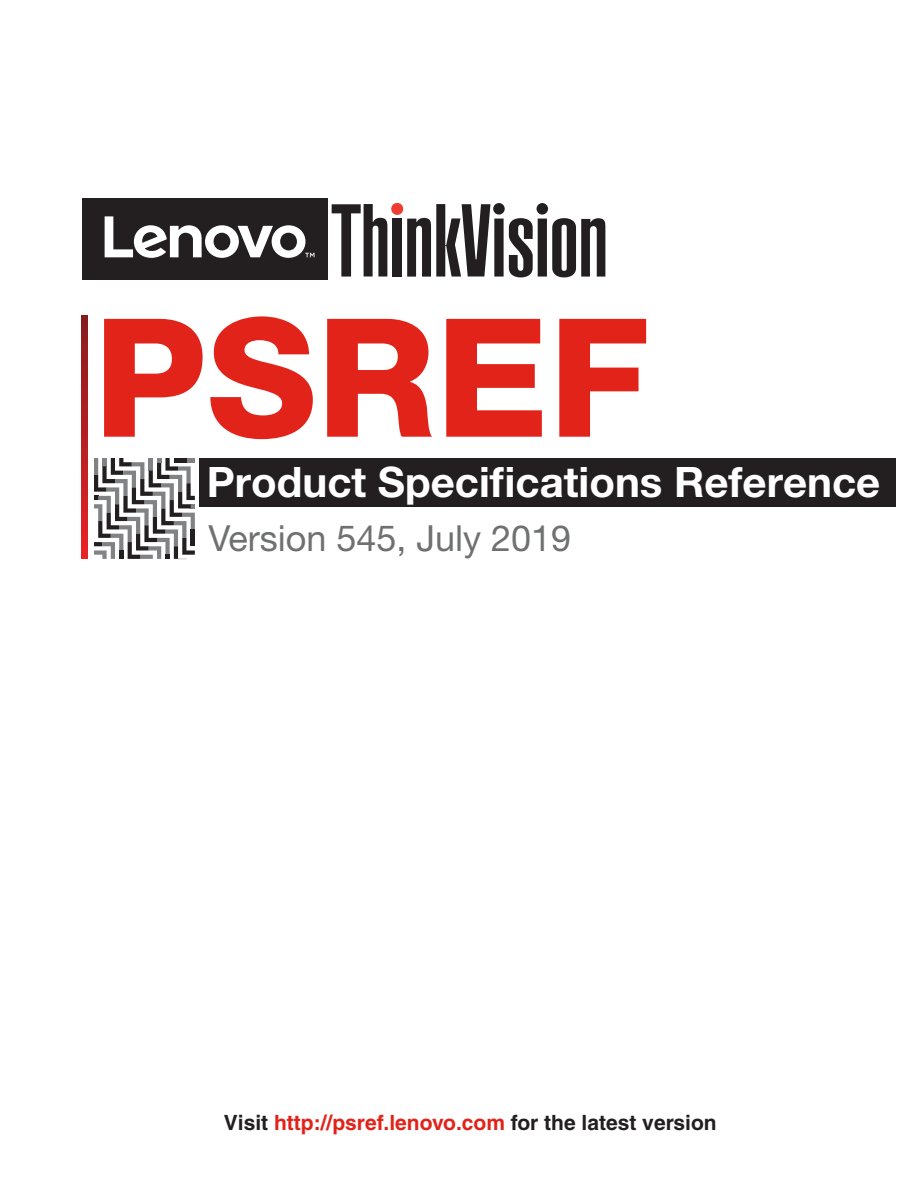
<style>
.page{position:relative;width:918px;height:1188px;background:#fff}
.page>*{position:absolute;margin:0;border:0;box-sizing:border-box;transform-origin:0 0}
.t1{font:800 165px "Helvetica Neue LT Std";color:#e2231a}
.t2{font:700 42px "Helvetica Neue LT Std";color:#fff}
.t3{font:36px "Helvetica Neue LT Std";color:#6f7170}
.t4{font:700 21px "Helvetica";color:#231f20}
.s1{color:#e2231a}
</style>
<div class="page">
<svg style="left:82px;top:316px;width:6px;height:243px"></svg>
<svg style="left:94px;top:458px;width:101px;height:101px"></svg>
<div style="left:82px;top:198px;width:245px;height:82px;background:#231f20"></div>
<svg style="left:105px;top:216px;width:209px;height:42px"></svg>
<div style="left:199px;top:458px;width:697px;height:48px;background:#231f20"></div>
<div style="left:391px;top:203px;width:12px;height:12px;background:#ee3e34;border-radius:50%"></div>
<svg style="left:332px;top:204px;width:55px;height:73px"></svg>
<div style="left:393px;top:219px;width:9px;height:58px;background:#231f20"></div>
<svg style="left:407px;top:204px;width:199px;height:73px"></svg>
<h1 class="t1" style="left:94px;top:280px;width:558px">PSREF</h1>
<h2 class="t2" style="left:207px;top:456px;width:675px">Product Specifications Reference</h2>
<h3 class="t3" style="left:208px;top:516px;width:364px">Version 545, July 2019</h3>
<p class="t4" style="left:224px;top:1110px;width:494px">Visit <span class="s1">http://psref.lenovo.com</span> for the latest version</p>
</div>
